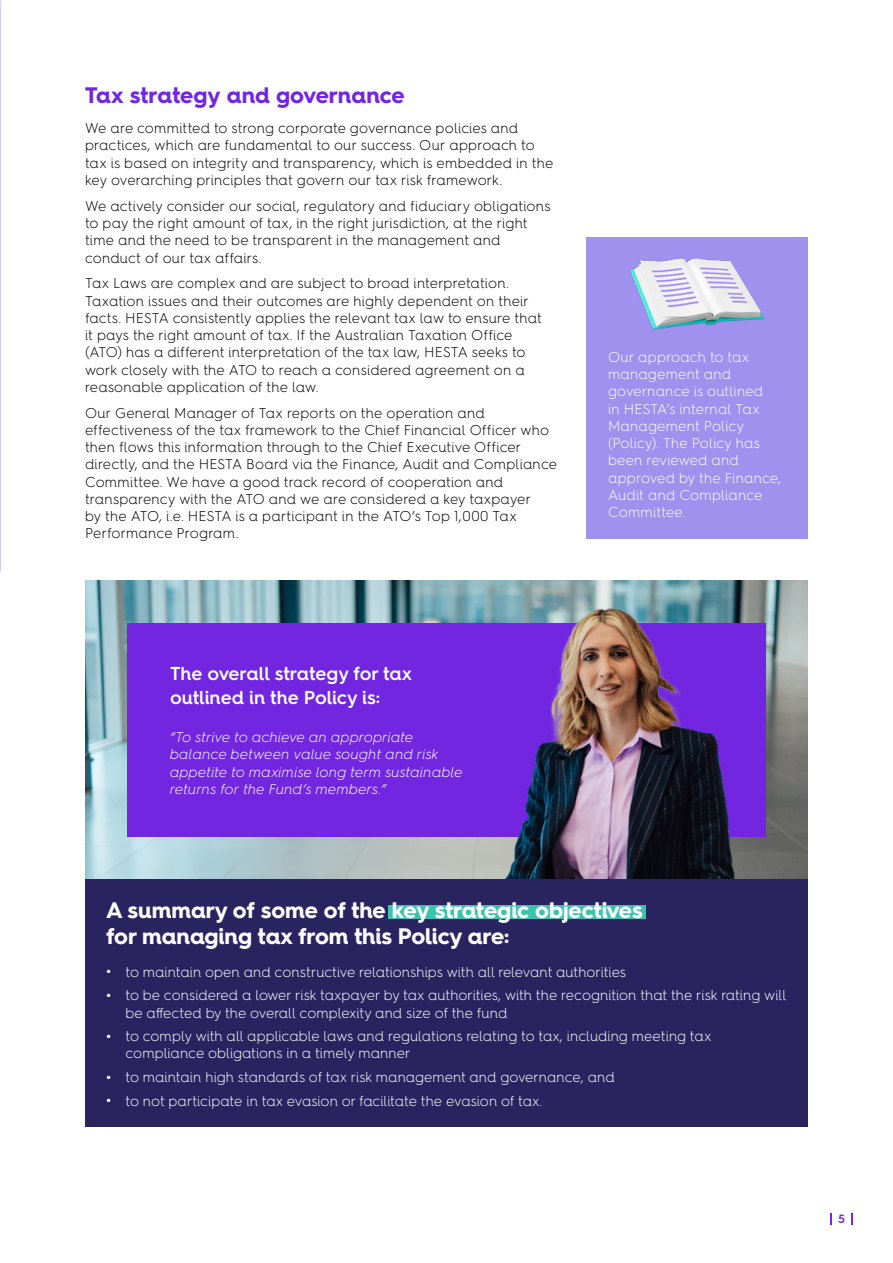
<style>
.page{position:relative;width:893px;height:1263px;background:#fff}
.page>*{position:absolute;margin:0;border:0;box-sizing:border-box;transform-origin:0 0}
.t1{font:700 22.5px/25.5px "Hurme Geometric Sans 4";letter-spacing:-.005em;color:#fff}
.t2{font:700 22.5px "Hurme Geometric Sans 4";color:#7226e0}
.t3{font:600 18.75px/23.2px "Hurme Geometric Sans 4";letter-spacing:-.005em;color:#fff}
.t4{font:300 14.25px/17.2px "Hurme Geometric Sans 4";letter-spacing:.005em;color:#000}
.t5{font:300 14.25px/17.2px "Hurme Geometric Sans 4";color:#fff}
.t6{font:italic 300 14.25px/17.2px "Hurme Geometric Sans 4";color:#fff}
.t7{font:600 12px "Hurme Geometric Sans 4";color:#7226e0}
.s1{font-weight:700}
</style>
<div class="page">
<div style="left:85px;top:944px;width:723px;height:183px;background:#292460"></div>
<div style="left:85px;top:879px;width:723px;height:65px;background:#292460"></div>
<div style="left:587px;top:238px;width:221px;height:112px;background:#a091ee"></div>
<div style="left:587px;top:329px;width:221px;height:209px;background:#a091ee"></div>
<img style="left:85px;top:581px;width:723px;height:298px">
<div style="left:128px;top:623px;width:638px;height:213px;background:#7226e0"></div>
<img style="left:490px;top:597px;width:275px;height:282px">
<div style="left:388px;top:905px;width:258px;height:14px;background:#39c3ad"></div>
<img style="left:630px;top:258px;width:135px;height:72px">
<svg style="left:831px;top:1213px;width:1px;height:12px"></svg>
<svg style="left:851px;top:1213px;width:1px;height:12px"></svg>
<h1 class="t2" style="left:85px;top:80px;width:321px">Tax strategy and governance</h1>
<p class="t4" style="left:85px;top:119px;width:470px">We are committed to strong corporate governance policies and practices, which are fundamental to our success. Our approach to tax is based on integrity and transparency, which is embedded in the key overarching principles that govern our tax risk framework.</p>
<p class="t4" style="left:85px;top:197px;width:467px">We actively consider our social, regulatory and fiduciary obligations to pay the right amount of tax, in the right jurisdiction, at the right time and the need to be transparent in the management and conduct of our tax affairs.</p>
<p class="t4" style="left:85px;top:274px;width:458px">Tax Laws are complex and are subject to broad interpretation.<br>Taxation issues and their outcomes are highly dependent on their facts. HESTA consistently applies the relevant tax law to ensure that it pays the right amount of tax. If the Australian Taxation Office (ATO) has a different interpretation of the tax law, HESTA seeks to work closely with the ATO to reach a considered agreement on a reasonable application of the law.</p>
<p class="t4" style="left:85px;top:404px;width:473px">Our General Manager of Tax reports on the operation and effectiveness of the tax framework to the Chief Financial Officer who then flows this information through to the Chief Executive Officer directly, and the HESTA Board via the Finance, Audit and Compliance Committee. We have a good track record of cooperation and transparency with the ATO and we are considered a key taxpayer<br>by the ATO, i.e. HESTA is a participant in the ATO’s Top 1,000 Tax Performance Program.</p>
<h2 class="t3" style="left:170px;top:662px;width:244px">The overall strategy for tax outlined in the Policy is:</h2>
<p class="t6" style="left:170px;top:728px;width:294px">“To strive to achieve an appropriate balance between value sought and risk appetite to maximise long term sustainable returns for the Fund’s members.”</p>
<p class="t5" style="left:608px;top:348px;width:175px">Our approach to tax management and governance is outlined<br>in HESTA’s internal Tax<br>Management Policy (Policy). The Policy has been reviewed and approved by the Finance,<br>Audit and Compliance<br>Committee.</p>
<h1 class="t1" style="left:106px;top:897px;width:538px">A summary of some of the key strategic objectives for managing tax from this Policy are:</h1>
<p class="t5" style="left:106px;top:963px;width:521px"><span class="s1">•</span> to maintain open and constructive relationships with all relevant authorities</p>
<p class="t5" style="left:125px;top:986px;width:662px;text-indent:-19px"><span class="s1">•</span> to be considered a lower risk taxpayer by tax authorities, with the recognition that the risk rating will be affected by the overall complexity and size of the fund</p>
<p class="t5" style="left:125px;top:1027px;width:587px;text-indent:-19px"><span class="s1">•</span> to comply with all applicable laws and regulations relating to tax, including meeting tax compliance obligations in a timely manner</p>
<p class="t5" style="left:106px;top:1068px;width:510px"><span class="s1">•</span> to maintain high standards of tax risk management and governance, and</p>
<p class="t5" style="left:106px;top:1092px;width:437px"><span class="s1">•</span> to not participate in tax evasion or facilitate the evasion of tax.</p>
<p class="t7" style="left:838px;top:1211px;width:8px">5</p>
</div>
